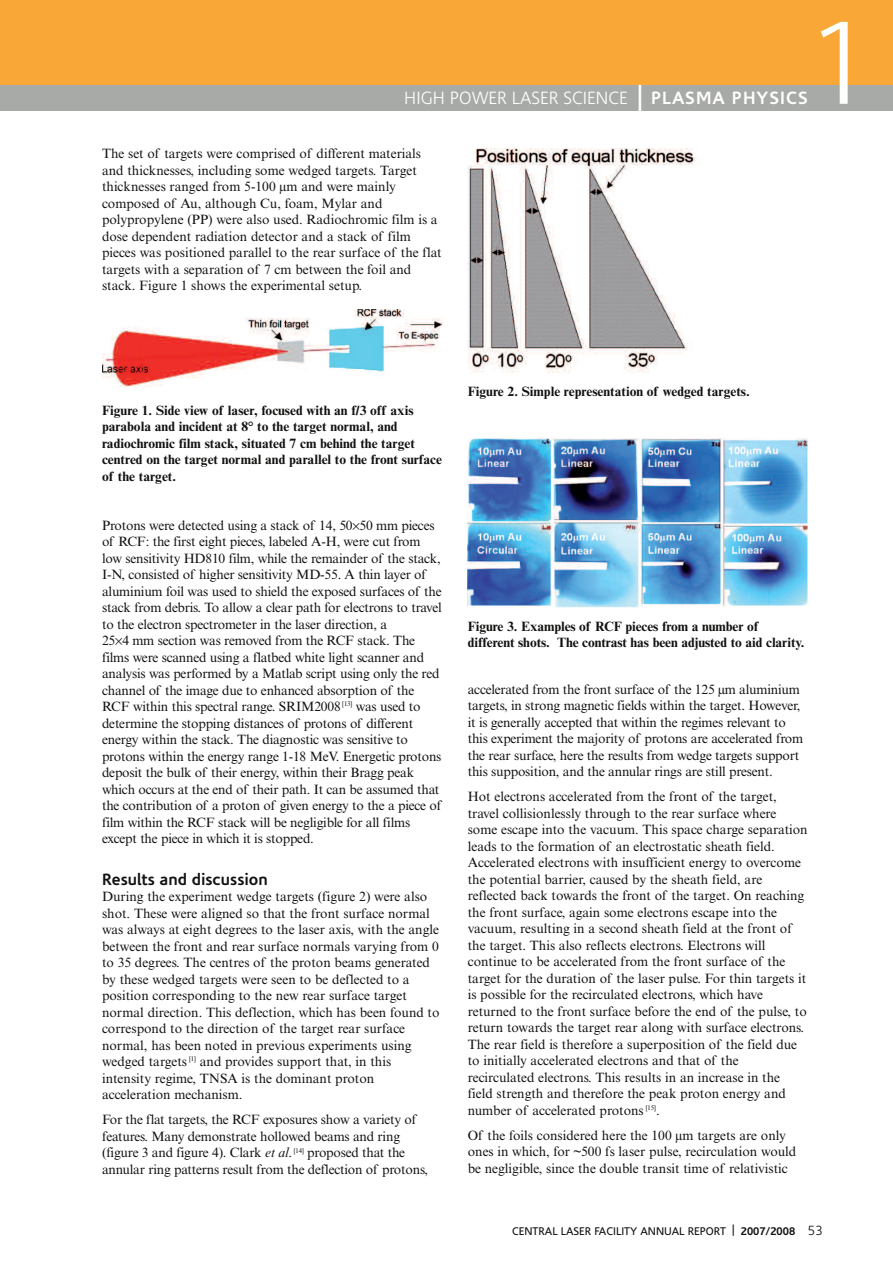
<style>
.page{position:relative;width:893px;height:1263px;background:#fff}
.page>*{position:absolute;margin:0;border:0;box-sizing:border-box;transform-origin:0 0}
.t1{font:300 118.5px "Corisande";color:#fff}
.t2{font:300 18px "Corisande";color:#fff}
.t3{font:700 16.5px "Corisande";color:#121211}
.t4{font:13.5px/16.5px "Times NRMT";color:#121211}
.t5{font:700 13.5px/16.5px "Times NRMT";color:#121211}
.t6{font:11.25px "Corisande";color:#121211}
.s1{font-weight:400;font-size:27px}
.s2{font-weight:700}
.s3{font-style:italic}
.s4{font-weight:300;font-size:13.5px}
</style>
<div class="page">
<div style="left:0;top:0;width:893px;height:85px;background:#f9a838"></div>
<div style="left:0;top:85px;width:893px;height:26px;background:#a8aaa7"></div>
<img style="left:102px;top:310px;width:340px;height:78px">
<img style="left:468px;top:148px;width:231px;height:225px">
<img style="left:468px;top:438px;width:340px;height:170px">
<h2 class="t2" style="left:404px;top:90px;width:405px">HIGH POWER LASER SCIENCE <span class="s1">|</span> <span class="s2">PLASMA PHYSICS</span></h2>
<h1 class="t1" style="left:808px;top:17px;width:67px">1</h1>
<p class="t4" style="left:102px;top:147px;width:341px">The set of targets were comprised of different materials and thicknesses, including some wedged targets. Target thicknesses ranged from 5-100 µm and were mainly composed of Au, although Cu, foam, Mylar and polypropylene (PP) were also used. Radiochromic film is a dose dependent radiation detector and a stack of film pieces was positioned parallel to the rear surface of the flat targets with a separation of 7 cm between the foil and stack. Figure 1 shows the experimental setup.</p>
<p class="t5" style="left:102px;top:403px;width:341px">Figure 1. Side view of laser, focused with an f/3 off axis parabola and incident at 8° to the target normal, and radiochromic film stack, situated 7 cm behind the target centred on the target normal and parallel to the front surface of the target.</p>
<p class="t4" style="left:102px;top:518px;width:341px">Protons were detected using a stack of 14, 50 50 mm pieces of RCF: the first eight pieces, labeled A-H, were cut from low sensitivity HD810 film, while the remainder of the stack, I-N, consisted of higher sensitivity MD-55. A thin layer of aluminium foil was used to shield the exposed surfaces of the stack from debris. To allow a clear path for electrons to travel to the electron spectrometer in the laser direction, a<br>25 4 mm section was removed from the RCF stack. The films were scanned using a flatbed white light scanner and analysis was performed by a Matlab script using only the red channel of the image due to enhanced absorption of the RCF within this spectral range. SRIM2008 <sup>[13]</sup> was used to determine the stopping distances of protons of different energy within the stack. The diagnostic was sensitive to protons within the energy range 1-18 MeV. Energetic protons deposit the bulk of their energy, within their Bragg peak which occurs at the end of their path. It can be assumed that the contribution of a proton of given energy to the a piece of film within the RCF stack will be negligible for all films except the piece in which it is stopped.</p>
<p class="t3" style="left:102px;top:873px;width:167px">Results and discussion</p>
<p class="t4" style="left:102px;top:890px;width:339px">During the experiment wedge targets (figure 2) were also shot. These were aligned so that the front surface normal was always at eight degrees to the laser axis, with the angle between the front and rear surface normals varying from 0 to 35 degrees. The centres of the proton beams generated by these wedged targets were seen to be deflected to a position corresponding to the new rear surface target normal direction. This deflection, which has been found to correspond to the direction of the target rear surface normal, has been noted in previous experiments using wedged targets <sup>[1]</sup> and provides support that, in this intensity regime, TNSA is the dominant proton acceleration mechanism.</p>
<p class="t4" style="left:102px;top:1113px;width:327px">For the flat targets, the RCF exposures show a variety of features. Many demonstrate hollowed beams and ring (figure 3 and figure 4). Clark <span class="s3">et al</span>. <sup>[14]</sup> proposed that the annular ring patterns result from the deflection of protons,</p>
<p class="t5" style="left:468px;top:384px;width:283px">Figure 2. Simple representation of wedged targets.</p>
<p class="t5" style="left:468px;top:619px;width:338px">Figure 3. Examples of RCF pieces from a number of different shots. The contrast has been adjusted to aid clarity.</p>
<p class="t4" style="left:468px;top:682px;width:337px">accelerated from the front surface of the 125 µm aluminium targets, in strong magnetic fields within the target. However, it is generally accepted that within the regimes relevant to this experiment the majority of protons are accelerated from the rear surface, here the results from wedge targets support this supposition, and the annular rings are still present.</p>
<p class="t4" style="left:468px;top:790px;width:341px">Hot electrons accelerated from the front of the target, travel collisionlessly through to the rear surface where some escape into the vacuum. This space charge separation leads to the formation of an electrostatic sheath field.<br>Accelerated electrons with insufficient energy to overcome the potential barrier, caused by the sheath field, are reflected back towards the front of the target. On reaching the front surface, again some electrons escape into the vacuum, resulting in a second sheath field at the front of the target. This also reflects electrons. Electrons will continue to be accelerated from the front surface of the target for the duration of the laser pulse. For thin targets it is possible for the recirculated electrons, which have returned to the front surface before the end of the pulse, to return towards the target rear along with surface electrons.<br>The rear field is therefore a superposition of the field due to initially accelerated electrons and that of the recirculated electrons. This results in an increase in the field strength and therefore the peak proton energy and number of accelerated protons <sup>[15]</sup>.</p>
<p class="t4" style="left:468px;top:1128px;width:330px">Of the foils considered here the 100 µm targets are only ones in which, for ~500 fs laser pulse, recirculation would be negligible, since the double transit time of relativistic</p>
<p class="t6" style="left:512px;top:1226px;width:312px">CENTRAL LASER FACILITY ANNUAL REPORT | <span class="s2">2007/2008</span> <span class="s4">53</span></p>
</div>
